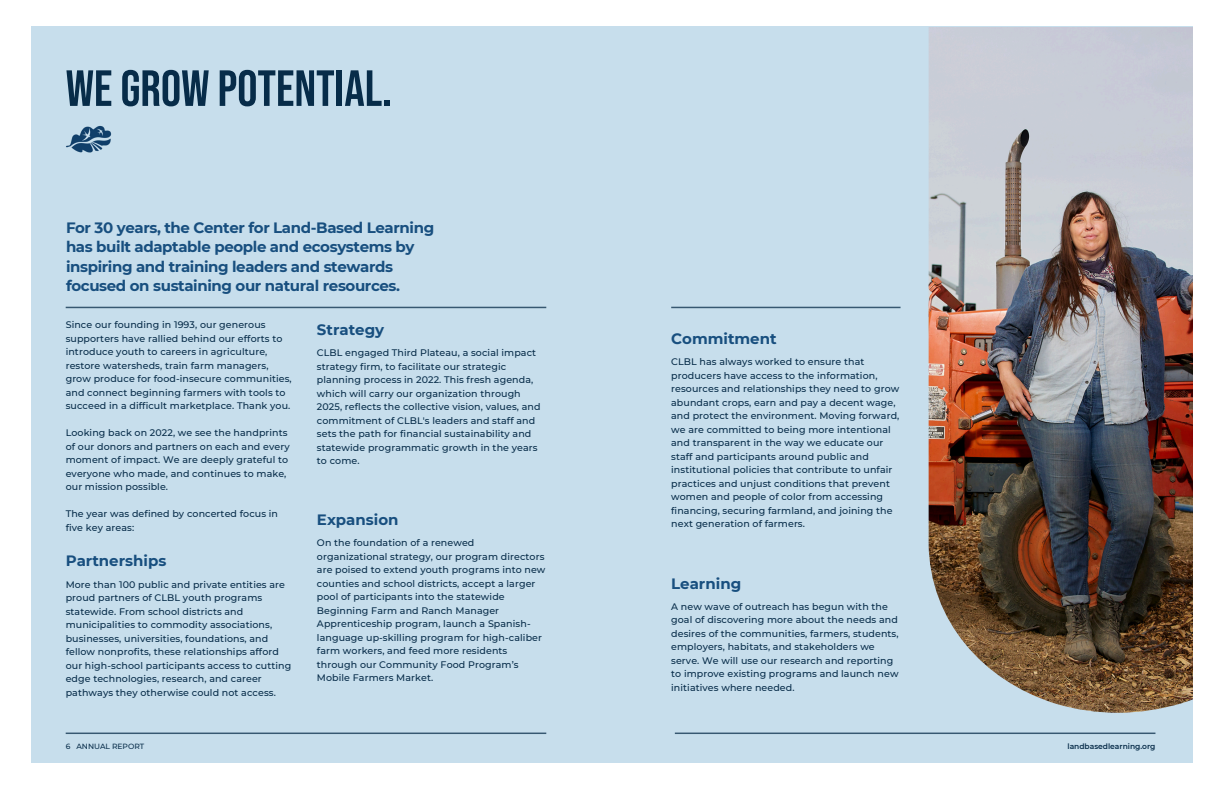
<style>
.page{position:relative;width:1224px;height:792px;background:#fff}
.page>*{position:absolute;margin:0;border:0;box-sizing:border-box;transform-origin:0 0}
.t1{font:50.8px "Bebas Neue";color:#072c49}
.t2{font:700 15px/19.5px "Montserrat";letter-spacing:-.025em;color:#184f7f}
.t3{font:700 15px "Montserrat";color:#184f7f}
.t4{font:500 9.5px/13.5px "Montserrat";letter-spacing:.01em;color:#072c49}
.t5{font:600 7.5px "Montserrat";color:#072c49}
.t6{font:500 7.5px "Montserrat";color:#072c49}
</style>
<div class="page">
<div style="left:31px;top:27px;width:1162px;height:736px;background:#c7deec"></div>
<hr style="left:66px;top:307px;width:480px;height:1px;background:#072c49">
<hr style="left:671px;top:307px;width:230px;height:1px;background:#072c49">
<hr style="left:66px;top:733px;width:480px;height:1px;background:#072c49">
<hr style="left:675px;top:733px;width:480px;height:1px;background:#072c49">
<img style="left:66px;top:126px;width:46px;height:27px">
<img style="left:929px;top:27px;width:264px;height:685px">
<h2 class="t1" style="left:66px;top:60px;width:328px">WE GROW POTENTIAL.</h2>
<h3 class="t2" style="left:66px;top:217px;width:370px">For 30 years, the Center for Land-Based Learning has built adaptable people and ecosystems by inspiring and training leaders and stewards focused on sustaining our natural resources.</h3>
<h3 class="t4" style="left:66px;top:318px;width:228px">Since our founding in 1993, our generous supporters have rallied behind our efforts to introduce youth to careers in agriculture, restore watersheds, train farm managers, grow produce for food-insecure communities, and connect beginning farmers with tools to succeed in a difficult marketplace. Thank you.</h3>
<h2 class="t4" style="left:66px;top:426px;width:225px">Looking back on 2022, we see the handprints of our donors and partners on each and every moment of impact. We are deeply grateful to everyone who made, and continues to make, our mission possible.</h2>
<h3 class="t4" style="left:66px;top:507px;width:214px">The year was defined by concerted focus in five key areas:</h3>
<h2 class="t3" style="left:66px;top:552px;width:102px">Partnerships</h2>
<h2 class="t3" style="left:317px;top:320px;width:69px">Strategy</h2>
<h3 class="t3" style="left:671px;top:329px;width:107px">Commitment</h3>
<h2 class="t4" style="left:317px;top:346px;width:225px">CLBL engaged Third Plateau, a social impact strategy firm, to facilitate our strategic planning process in 2022. This fresh agenda, which will carry our organization through 2025, reflects the collective vision, values, and commitment of CLBL's leaders and staff and sets the path for financial sustainability and statewide programmatic growth in the years to come.</h2>
<h3 class="t4" style="left:671px;top:355px;width:230px">CLBL has always worked to ensure that producers have access to the information, resources and relationships they need to grow abundant crops, earn and pay a decent wage, and protect the environment. Moving forward, we are committed to being more intentional and transparent in the way we educate our staff and participants around public and institutional policies that contribute to unfair practices and unjust conditions that prevent women and people of color from accessing financing, securing farmland, and joining the next generation of farmers.</h3>
<h2 class="t3" style="left:317px;top:510px;width:83px">Expansion</h2>
<p class="t4" style="left:317px;top:536px;width:230px">On the foundation of a renewed organizational strategy, our program directors are poised to extend youth programs into new counties and school districts, accept a larger pool of participants into the statewide Beginning Farm and Ranch Manager Apprenticeship program, launch a Spanish&shy;language up-skilling program for high-caliber farm workers, and feed more residents through our Community Food Program’s Mobile Farmers Market.</p>
<h3 class="t3" style="left:671px;top:574px;width:71px">Learning</h3>
<h3 class="t4" style="left:66px;top:578px;width:227px">More than 100 public and private entities are proud partners of CLBL youth programs statewide. From school districts and municipalities to commodity associations, businesses, universities, foundations, and fellow nonprofits, these relationships afford our high-school participants access to cutting edge technologies, research, and career pathways they otherwise could not access.</h3>
<h4 class="t4" style="left:671px;top:600px;width:229px">A new wave of outreach has begun with the goal of discovering more about the needs and desires of the communities, farmers, students, employers, habitats, and stakeholders we serve. We will use our research and reporting to improve existing programs and launch new initiatives where needed.</h4>
<h1 class="t6" style="left:66px;top:742px;width:80px">6 ANNUAL REPORT</h1>
<p class="t5" style="left:1068px;top:742px;width:89px">landbasedlearning.org</p>
</div>
